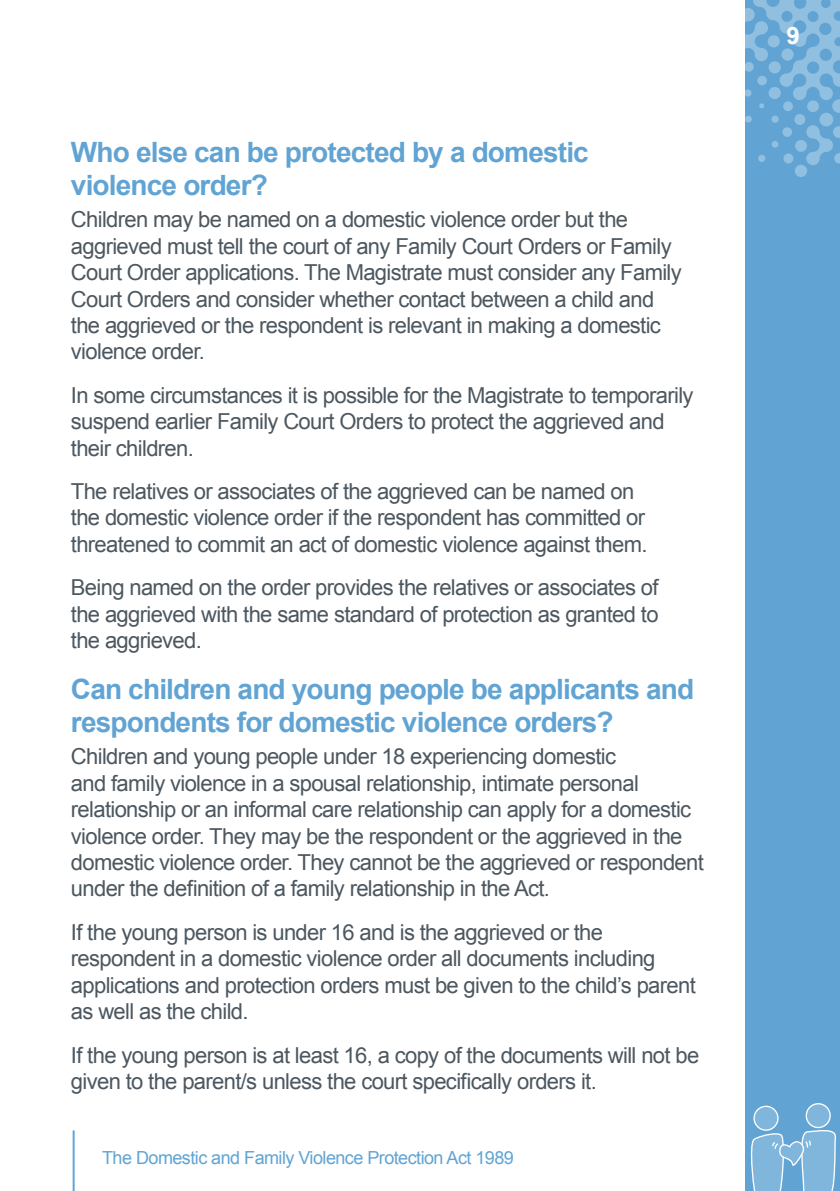
<style>
.page{position:relative;width:840px;height:1191px;background:#fff}
.page>*{position:absolute;margin:0;border:0;box-sizing:border-box;transform-origin:0 0}
.t1{font:700 28px/33.6px "Arial";letter-spacing:-.03em;color:#61a4d3}
.t2{font:22px/26.4px "Arial";letter-spacing:-.03em;color:#4c575f}
.t3{font:18px "Arial";letter-spacing:-.03em;color:#61a4d3}
</style>
<div class="page">
<div style="left:745px;top:0;width:94px;height:1191px;background:#61a4d3"></div>
<div style="left:753px;top:1106px;width:24px;height:24px;background:#81b6dc;border-radius:50%"></div>
<div style="left:753px;top:1105px;width:25px;height:25px;border:1px solid #fff;border-radius:50%"></div>
<div style="left:805px;top:1103px;width:24px;height:24px;background:#81b6dc;border-radius:50%"></div>
<div style="left:805px;top:1103px;width:25px;height:25px;border:1px solid #fff;border-radius:50%"></div>
<svg style="left:750px;top:1127px;width:85px;height:64px"></svg>
<hr style="left:73px;top:1130px;width:2px;height:61px;background:#61a4d3">
<svg style="left:745px;top:0;width:94px;height:177px"></svg>
<p class="t1" style="left:71px;top:136px;width:519px">Who else can be protected by a domestic violence order?</p>
<p class="t2" style="left:71px;top:207px;width:612px">Children may be named on a domestic violence order but the aggrieved must tell the court of any Family Court Orders or Family Court Order applications. The Magistrate must consider any Family Court Orders and consider whether contact between a child and the aggrieved or the respondent is relevant in making a domestic violence order.</p>
<p class="t2" style="left:71px;top:382px;width:624px">In some circumstances it is possible for the Magistrate to temporarily suspend earlier Family Court Orders to protect the aggrieved and their children.</p>
<p class="t2" style="left:71px;top:478px;width:578px">The relatives or associates of the aggrieved can be named on the domestic violence order if the respondent has committed or threatened to commit an act of domestic violence against them.</p>
<p class="t2" style="left:71px;top:574px;width:588px;text-align:justify">Being named on the order provides the relatives or associates of the aggrieved with the same standard of protection as granted to the aggrieved.</p>
<p class="t1" style="left:71px;top:673px;width:624px">Can children and young people be applicants and respondents for domestic violence orders?</p>
<p class="t2" style="left:71px;top:743px;width:634px">Children and young people under 18 experiencing domestic<br>and family violence in a spousal relationship, intimate personal relationship or an informal care relationship can apply for a domestic violence order. They may be the respondent or the aggrieved in the domestic violence order. They cannot be the aggrieved or respondent under the definition of a family relationship in the Act.</p>
<p class="t2" style="left:71px;top:919px;width:626px">If the young person is under 16 and is the aggrieved or the respondent in a domestic violence order all documents including applications and protection orders must be given to the child’s parent as well as the child.</p>
<p class="t2" style="left:71px;top:1041px;width:629px">If the young person is at least 16, a copy of the documents will not be given to the parent/s unless the court specifically orders it.</p>
<p class="t3" style="left:102px;top:1145px;width:413px">The Domestic and Family Violence Protection Act 1989</p>
</div>
